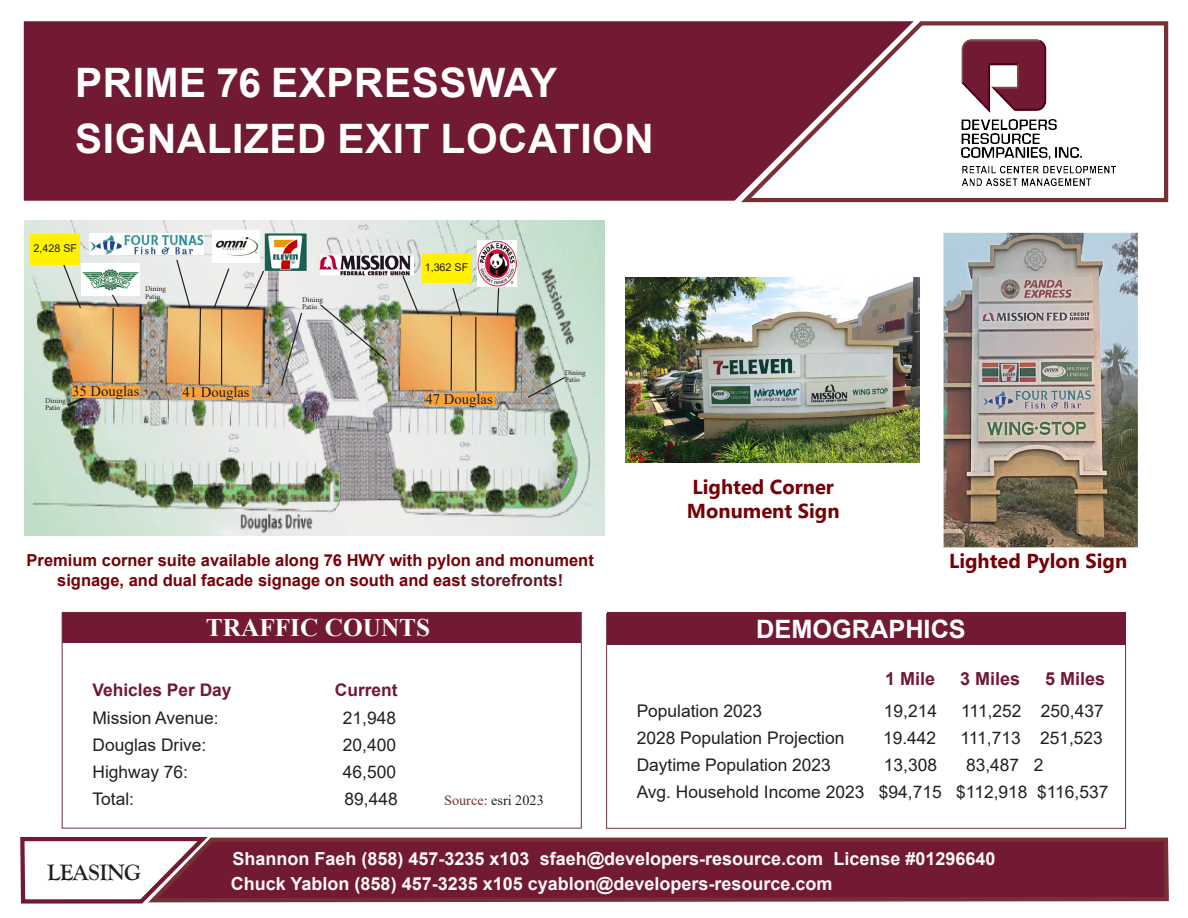
<style>
.page{position:relative;width:1188px;height:918px;background:#fff}
.page>*{position:absolute;margin:0;border:0;box-sizing:border-box;transform-origin:0 0}
.t1{font:700 40.5px "Arial";letter-spacing:.015em;color:#fff}
.t2{font:700 25.35px "Times New Roman";color:#fff}
.t3{font:700 25.35px "Arial";color:#fff}
.t4{font:700 23.25px "Goudy Old Style T";letter-spacing:-.02em;color:#231f20}
.t5{font:700 20.1px/24.2px "Gadugi";color:#760007}
.t6{font:700 18px "Arial";color:#fefbf5}
.t7{font:700 18px "Arial";color:#721933}
.t8{font:17.4px "Arial";color:#231f20}
.t9{font:700 17.4px "Arial";color:#721933}
.t10{font:700 16.5px/19.8px "Arial";color:#760007;text-align:center}
.t11{font:15px "Times New Roman";color:#fff}
.t12{font:14.7px "Times New Roman";color:#231f20}
.t13{font:14.25px "Times New Roman";color:#231f20}
.t14{font:10.8px "Arial";color:#231f20}
.t15{font:7.35px/7.4px "Minion Pro";color:#231f20}
.s1{color:#601922}
.s2{color:#773135}
</style>
<div class="page">
<img style="left:943px;top:233px;width:195px;height:314px">
<svg style="left:20px;top:837px;width:123px;height:67px"></svg>
<svg style="left:143px;top:837px;width:1026px;height:66px;background:#7a283e"></svg>
<div style="left:24px;top:21px;width:712px;height:180px;background:#721933"></div>
<svg style="left:736px;top:21px;width:433px;height:182px"></svg>
<img style="left:955px;top:32px;width:168px;height:161px">
<img style="left:626px;top:278px;width:293px;height:184px">
<div style="left:62px;top:612px;width:519px;height:31px;background:#721933"></div>
<div style="left:607px;top:612px;width:519px;height:32px;background:#721933"></div>
<div style="left:62px;top:612px;width:520px;height:216px;border:1px solid #773135"></div>
<img style="left:24px;top:220px;width:580px;height:316px">
<hr style="left:221px;top:309px;width:1px;height:76px;background:#231f20">
<img style="left:478px;top:240px;width:39px;height:46px">
<svg style="left:496px;top:287px;width:4px;height:30px"></svg>
<svg style="left:401px;top:274px;width:19px;height:42px"></svg>
<svg style="left:452px;top:287px;width:11px;height:30px"></svg>
<hr style="left:475px;top:317px;width:1px;height:74px;background:#231f20">
<hr style="left:451px;top:316px;width:1px;height:75px;background:#231f20">
<svg style="left:280px;top:311px;width:23px;height:76px;background:#a7aca4"></svg>
<img style="left:319px;top:303px;width:69px;height:59px">
<svg style="left:526px;top:376px;width:40px;height:23px"></svg>
<div style="left:182px;top:387px;width:70px;height:13px;background:#f9a33a"></div>
<div style="left:426px;top:394px;width:69px;height:12px;background:#f9a33a"></div>
<svg style="left:198px;top:306px;width:4px;height:80px"></svg>
<svg style="left:175px;top:258px;width:17px;height:52px"></svg>
<img style="left:265px;top:234px;width:42px;height:36px">
<svg style="left:212px;top:256px;width:59px;height:55px;background:#d1d0cc"></svg>
<svg style="left:319px;top:254px;width:95px;height:2px"></svg>
<img style="left:319px;top:256px;width:95px;height:19px">
<img style="left:55px;top:249px;width:90px;height:160px">
<div style="left:31px;top:234px;width:49px;height:30px;background:#fff101"></div>
<img style="left:212px;top:230px;width:47px;height:33px">
<img style="left:90px;top:233px;width:114px;height:21px">
<div style="left:422px;top:253px;width:49px;height:29px;background:#fff101"></div>
<p class="t1" style="left:75px;top:54px;width:483px">PRIME 76 EXPRESSWAY</p>
<p class="t1" style="left:75px;top:110px;width:580px">SIGNALIZED EXIT LOCATION</p>
<p class="t14" style="left:34px;top:241px;width:45px">2,428 SF</p>
<p class="t15" style="left:145px;top:285px;width:22px">Dining<br>Patio</p>
<p class="t15" style="left:302px;top:296px;width:22px">Dining<br>Patio</p>
<p class="t14" style="left:425px;top:260px;width:45px">1,362 SF</p>
<p class="t12" style="left:72px;top:381px;width:69px">35 Douglas</p>
<p class="t15" style="left:45px;top:397px;width:22px">Dining<br>Patio</p>
<p class="t12" style="left:182px;top:382px;width:69px">41 Douglas</p>
<p class="t12" style="left:426px;top:388px;width:69px">47 Douglas</p>
<p class="t15" style="left:565px;top:369px;width:22px">Dining<br>Patio</p>
<p class="t10" style="left:27px;top:550px;width:569px">Premium corner suite available along 76 HWY with pylon and monument signage, and dual facade signage on south and east <span class="s1">storefronts!</span></p>
<p class="t2" style="left:206px;top:609px;width:226px">TRAFFIC COUNTS</p>
<p class="t9" style="left:92px;top:677px;width:141px">Vehicles Per Day</p>
<p class="t9" style="left:335px;top:677px;width:64px">Current</p>
<p class="t8" style="left:92px;top:706px;width:128px">Mission Avenue:</p>
<p class="t8" style="left:343px;top:706px;width:55px">21,948</p>
<p class="t8" style="left:92px;top:733px;width:116px">Douglas Drive:</p>
<p class="t8" style="left:343px;top:733px;width:55px">20,400</p>
<p class="t8" style="left:92px;top:760px;width:97px">Highway 76:</p>
<p class="t8" style="left:343px;top:760px;width:55px">46,500</p>
<p class="t8" style="left:92px;top:787px;width:43px">Total:</p>
<p class="t8" style="left:345px;top:787px;width:55px">89,448</p>
<p class="t13" style="left:444px;top:790px;width:101px"><span class="s2">Source:</span> esri 2023</p>
<p class="t5" style="left:687px;top:474px;width:154px">Lighted Corner<br>Monument Sign</p>
<p class="t5" style="left:949px;top:549px;width:180px">Lighted Pylon Sign</p>
<p class="t3" style="left:756px;top:611px;width:211px">DEMOGRAPHICS</p>
<p class="t7" style="left:885px;top:666px;width:52px">1 Mile</p>
<p class="t7" style="left:960px;top:666px;width:62px">3 Miles</p>
<p class="t7" style="left:1045px;top:666px;width:62px">5 Miles</p>
<p class="t8" style="left:637px;top:699px;width:127px">Population 2023</p>
<p class="t8" style="left:884px;top:699px;width:55px">19,214</p>
<p class="t8" style="left:961px;top:699px;width:144px">111,252 250,437</p>
<p class="t8" style="left:637px;top:726px;width:209px">2028 Population Projection</p>
<p class="t8" style="left:883px;top:726px;width:55px">19.442</p>
<p class="t8" style="left:960px;top:726px;width:144px">111,713 251,523</p>
<p class="t8" style="left:637px;top:753px;width:196px">Daytime Population 2023</p>
<p class="t8" style="left:884px;top:753px;width:55px">13,308</p>
<p class="t8" style="left:966px;top:753px;width:79px">83,487 2</p>
<p class="t8" style="left:637px;top:780px;width:473px">Avg. Household Income 2023 $94,715 $112,918 $116,537</p>
<p class="t4" style="left:47px;top:860px;width:96px">LEASING</p>
<p class="t6" style="left:233px;top:846px;width:764px">Shannon Faeh (858) 457-3235 x103 sfaeh@developers-resource.com License #01296640</p>
<p class="t6" style="left:231px;top:871px;width:603px">Chuck Yablon (858) 457-3235 x105 cyablon@developers-resource.com</p>
<p class="t11" style="left:267px;top:871px;width:430px">Chuck Yablon • cyablon@devresourceonline.com (858) 457-3235x105</p>
</div>
